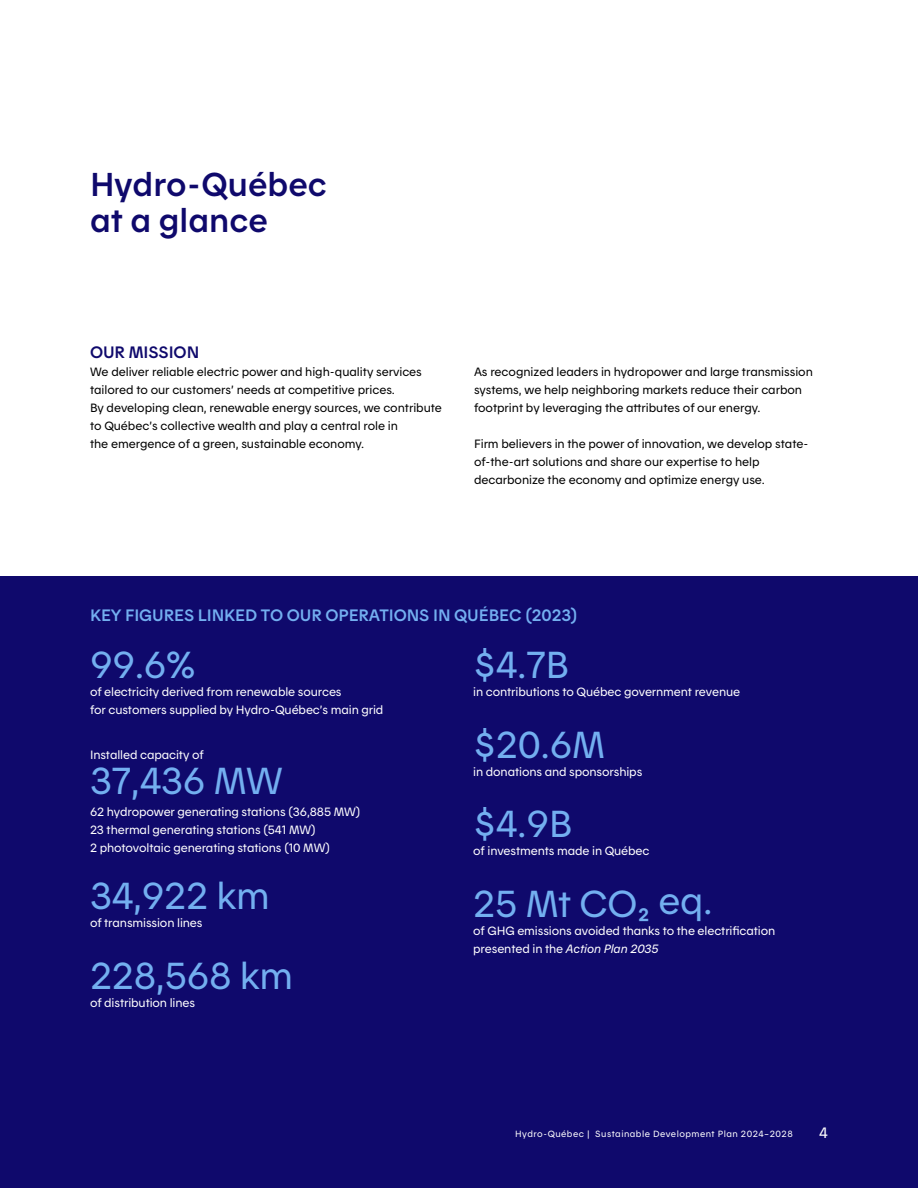
<style>
.page{position:relative;width:918px;height:1188px;background:#fff}
.page>*{position:absolute;margin:0;border:0;box-sizing:border-box;transform-origin:0 0}
.t1{font:37.5px "Hydro Quebec Normal";letter-spacing:-.01em;color:#73aff0}
.t2{font:33px/36px "Hydro Quebec Demi";color:#0f096c}
.t3{font:16.5px "Hydro Quebec Demi";letter-spacing:-.005em;color:#73aff0}
.t4{font:16.5px "Hydro Quebec Demi";letter-spacing:-.005em;color:#0f096c}
.t5{font:15px "Hydro Quebec Normal";color:#fff}
.t6{font:12px/18px "Hydro Quebec Normal";letter-spacing:-.005em;color:#000}
.t7{font:12px/18px "Hydro Quebec Normal";letter-spacing:-.01em;color:#fff}
.t8{font:9px "Hydro Quebec Normal";letter-spacing:.05em;color:#fff}
.s1{color:#0f096c}
.s2{font-size:37.5px;color:#0f096c}
.s3{font-family:"Hydro Quebec Italique"}
</style>
<div class="page">
<div style="left:0;top:576px;width:918px;height:612px;background:#0f096c"></div>
<h2 class="t2" style="left:90px;top:165px;width:239px">Hydro-Québec at a glance</h2>
<p class="t4" style="left:90px;top:342px;width:111px">OUR MISSION</p>
<p class="t6" style="left:90px;top:362px;width:354px">We deliver reliable electric power and high‑ quality services tailored to our customers’ needs at competitive prices.<br>By developing clean, renewable energy sources, we contribute to Québec’s collective wealth and play a central role in<br>the emergence of a green, sustainable economy.</p>
<p class="t6" style="left:474px;top:362px;width:340px">As recognized leaders in hydropower and large transmission systems, we help neighboring markets reduce their carbon footprint by leveraging the attributes of our energy.</p>
<p class="t6" style="left:474px;top:434px;width:336px">Firm believers in the power of innovation, we develop state&shy;of-the-art solutions and share our expertise to help decarbonize the economy and optimize energy use.</p>
<p class="t3" style="left:90px;top:605px;width:489px">KEY FIGURES LINKED TO OUR OPERATIONS IN QUÉBEC (2023)</p>
<p class="t1" style="left:76px;top:642px;width:120px"><span class="s1">•</span>99.6%</p>
<p class="t7" style="left:90px;top:682px;width:295px">of electricity derived from renewable sources<br>for customers supplied by Hydro-Québec’s main grid</p>
<p class="t7" style="left:76px;top:745px;width:129px"><span class="s2">•</span>Installed capacity of</p>
<p class="t1" style="left:90px;top:758px;width:194px">37,436 MW</p>
<p class="t7" style="left:76px;top:802px;width:286px"><span class="s2">•</span>62 hydropower generating stations (36,885 MW)</p>
<p class="t7" style="left:76px;top:820px;width:241px"><span class="s2">•</span>23 thermal generating stations (541 MW)</p>
<p class="t7" style="left:76px;top:838px;width:255px"><span class="s2">•</span>2 photovoltaic generating stations (10 MW)</p>
<p class="t1" style="left:76px;top:873px;width:195px"><span class="s1">•</span>34,922 km</p>
<p class="t7" style="left:90px;top:913px;width:114px">of transmission lines</p>
<p class="t1" style="left:76px;top:953px;width:218px"><span class="s1">•</span>228,568 km</p>
<p class="t7" style="left:90px;top:993px;width:107px">of distribution lines</p>
<p class="t1" style="left:460px;top:642px;width:112px"><span class="s1">•</span>$4.7B</p>
<p class="t7" style="left:473px;top:682px;width:268px">in contributions to Québec government revenue</p>
<p class="t1" style="left:460px;top:722px;width:147px"><span class="s1">•</span>$20.6M</p>
<p class="t7" style="left:473px;top:762px;width:171px">in donations and sponsorships</p>
<p class="t1" style="left:460px;top:801px;width:115px"><span class="s1">•</span>$4.9B</p>
<p class="t7" style="left:473px;top:841px;width:178px">of investments made in Québec</p>
<p class="t1" style="left:460px;top:881px;width:254px"><span class="s1">•</span>25 Mt CO₂ eq.</p>
<p class="t7" style="left:473px;top:921px;width:304px">of GHG emissions avoided thanks to the electrification presented in the <span class="s3">Action Plan 2035</span></p>
<p class="t8" style="left:515px;top:1129px;width:279px">Hydro-Québec | Sustainable Development Plan 2024–2028</p>
<p class="t5" style="left:819px;top:1123px;width:10px">4</p>
</div>
